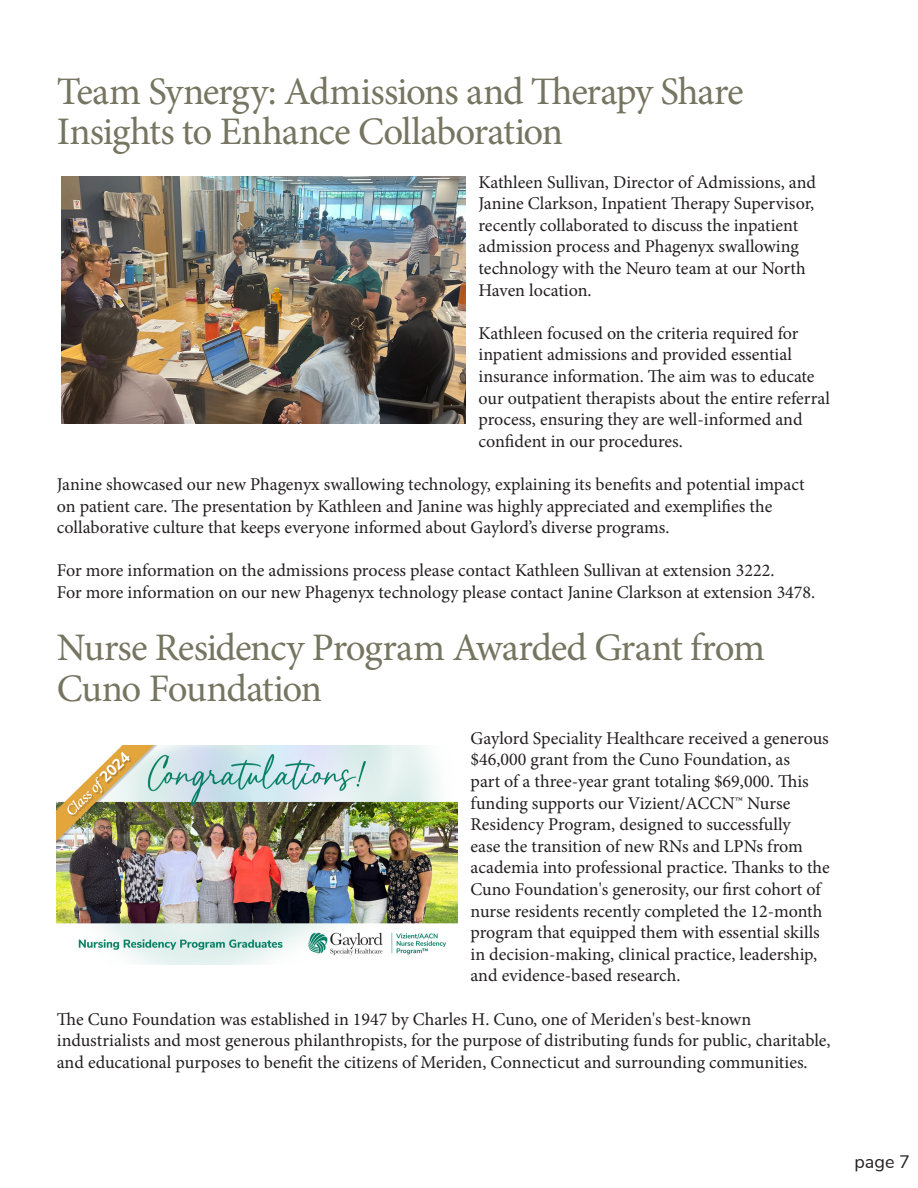
<style>
.page{position:relative;width:918px;height:1188px;background:#fff}
.page>*{position:absolute;margin:0;border:0;box-sizing:border-box;transform-origin:0 0}
.t1{font:39px/40.5px "Minion Pro";letter-spacing:-.03em;color:#767561}
.t2{font:18px/21.6px "Minion Pro";color:#231f20}
.t3{font:18px "Nunito Sans";color:#231f20}
</style>
<div class="page">
<img style="left:62px;top:176px;width:403px;height:248px">
<img style="left:57px;top:746px;width:400px;height:218px">
<p class="t1" style="left:57px;top:71px;width:688px">Team Synergy: Admissions and Therapy Share<br>Insights to Enhance Collaboration</p>
<p class="t2" style="left:479px;top:171px;width:339px">Kathleen Sullivan, Director of Admissions, and Janine Clarkson, Inpatient Therapy Supervisor, recently collaborated to discuss the inpatient admission process and Phagenyx swallowing technology with the Neuro team at our North Haven location.</p>
<p class="t2" style="left:479px;top:322px;width:353px">Kathleen focused on the criteria required for inpatient admissions and provided essential insurance information. The aim was to educate our outpatient therapists about the entire referral process, ensuring they are well-informed and confident in our procedures.</p>
<p class="t2" style="left:57px;top:474px;width:749px">Janine showcased our new Phagenyx swallowing technology, explaining its benefits and potential impact on patient care. The presentation by Kathleen and Janine was highly appreciated and exemplifies the collaborative culture that keeps everyone informed about Gaylord’s diverse programs.</p>
<p class="t2" style="left:57px;top:560px;width:719px">For more information on the admissions process please contact Kathleen Sullivan at extension 3222.</p>
<p class="t2" style="left:57px;top:582px;width:760px">For more information on our new Phagenyx technology please contact Janine Clarkson at extension 3478.</p>
<p class="t1" style="left:57px;top:628px;width:710px">Nurse Residency Program Awarded Grant from<br>Cuno Foundation</p>
<p class="t2" style="left:471px;top:727px;width:361px">Gaylord Speciality Healthcare received a generous $46,000 grant from the Cuno Foundation, as<br>part of a three-year grant totaling $69,000. This funding supports our Vizient/ACCN™ Nurse Residency Program, designed to successfully<br>ease the transition of new RNs and LPNs from academia into professional practice. Thanks to the Cuno Foundation's generosity, our first cohort of nurse residents recently completed the 12-month program that equipped them with essential skills in decision-making, clinical practice, leadership, and evidence-based research.</p>
<p class="t2" style="left:57px;top:1008px;width:775px">The Cuno Foundation was established in 1947 by Charles H. Cuno, one of Meriden's best-known industrialists and most generous philanthropists, for the purpose of distributing funds for public, charitable, and educational purposes to benefit the citizens of Meriden, Connecticut and surrounding communities.</p>
<p class="t3" style="left:854px;top:1149px;width:57px">page 7</p>
</div>
